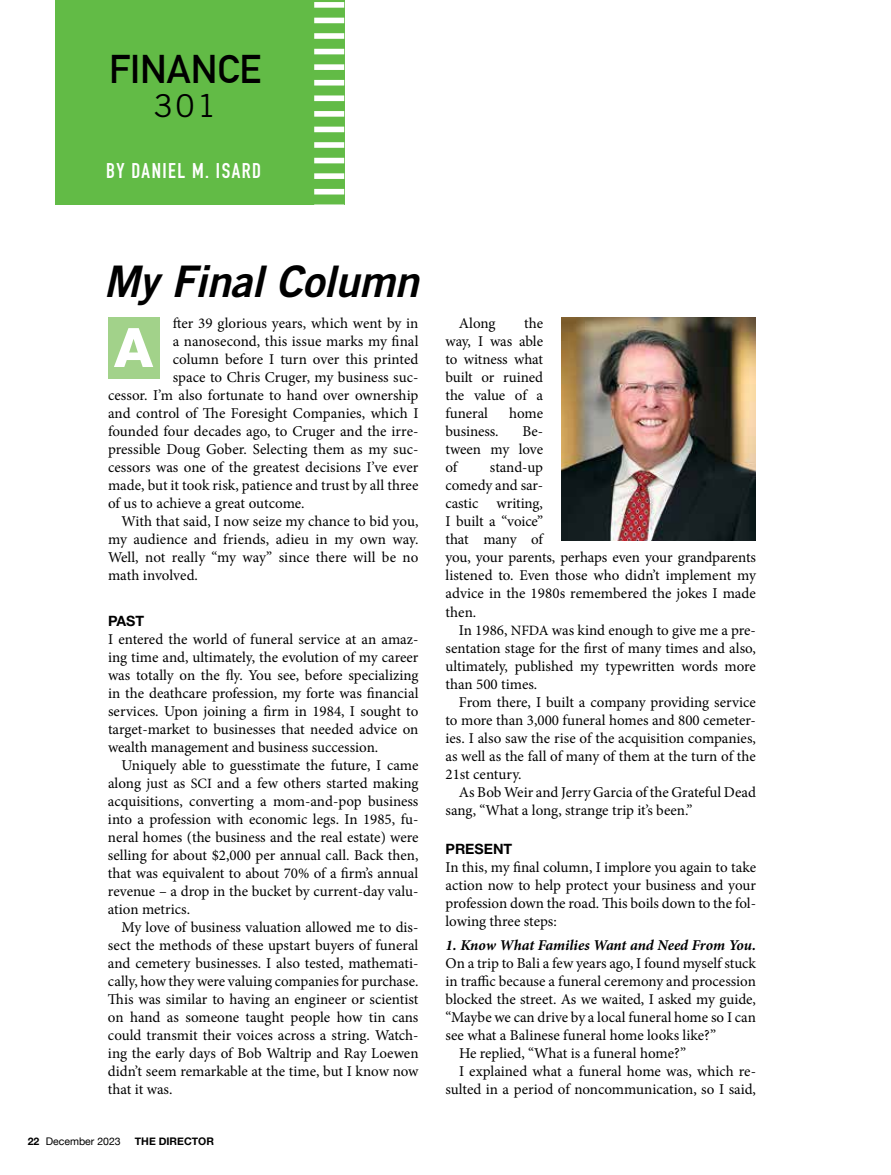
<style>
.page{position:relative;width:891px;height:1175px;background:#fff}
.page>*{position:absolute;margin:0;border:0;box-sizing:border-box;transform-origin:0 0}
.t1{font:800 54.45px "Helvetica Neue LT Std";color:#fff}
.t2{font:43.5px "Trade Gothic LT Std Bd 2 Obl";letter-spacing:-.01em;color:#000}
.t3{font:700 39.15px "DIN Alternate";color:#000}
.t4{font:31.5px "Trade Gothic LT Std";color:#000}
.t5{font:700 21px "DIN Condensed";letter-spacing:.07em;color:#fff}
.t6{font:15px/18px "Minion Pro";color:#000;text-align:justify}
.t7{font:italic 700 15px "Minion Pro";letter-spacing:-.005em;color:#000}
.t8{font:700 14.25px "Helvetica Neue LT Std";color:#000}
.t9{font:10.5px "Helvetica Neue";color:#000}
.t10{font:700 10.5px "Helvetica Neue";color:#000}
.s1{font-size:14.25px}
.s2{font-family:"Helvetica Neue LT Std";font-weight:700}
</style>
<div class="page">
<div style="left:0;top:0;width:344px;height:204px;background:#62bb46"></div>
<div style="left:314px;top:189px;width:30px;height:5px;background:#fff"></div>
<div style="left:314px;top:173px;width:30px;height:6px;background:#fff"></div>
<div style="left:314px;top:158px;width:30px;height:5px;background:#fff"></div>
<div style="left:314px;top:142px;width:30px;height:6px;background:#fff"></div>
<div style="left:314px;top:127px;width:30px;height:5px;background:#fff"></div>
<div style="left:314px;top:111px;width:30px;height:6px;background:#fff"></div>
<div style="left:314px;top:95px;width:30px;height:6px;background:#fff"></div>
<div style="left:314px;top:80px;width:30px;height:5px;background:#fff"></div>
<div style="left:314px;top:64px;width:30px;height:6px;background:#fff"></div>
<div style="left:314px;top:49px;width:30px;height:5px;background:#fff"></div>
<div style="left:314px;top:33px;width:30px;height:6px;background:#fff"></div>
<div style="left:314px;top:18px;width:30px;height:5px;background:#fff"></div>
<div style="left:314px;top:2px;width:30px;height:6px;background:#fff"></div>
<hr style="left:314px;top:0;width:30px;height:1px;background:#fff">
<div style="left:0;top:0;width:55px;height:229px;background:#fff"></div>
<div style="left:108px;top:317px;width:51px;height:61px;background:#a2d28a"></div>
<img style="left:561px;top:317px;width:195px;height:223px">
<h3 class="t3" style="left:109px;top:39px;width:154px">FINANCE</h3>
<h3 class="t4" style="left:154px;top:87px;width:64px">301</h3>
<h3 class="t5" style="left:106px;top:156px;width:157px">BY DANIEL M. ISARD</h3>
<h2 class="t2" style="left:104px;top:254px;width:317px">My Final Column</h2>
<p class="t6" style="left:173px;top:315px;width:247px">fter 39 glorious years, which went by in</p>
<p class="t6" style="left:173px;top:333px;width:247px">a nanosecond, this issue marks my final</p>
<p class="t6" style="left:173px;top:351px;width:247px">column before I turn over this printed</p>
<p class="t6" style="left:173px;top:369px;width:247px">space to Chris Cruger, my business suc-</p>
<p class="t6" style="left:108px;top:387px;width:312px">cessor. I’m also fortunate to hand over ownership</p>
<p class="t6" style="left:108px;top:405px;width:312px">and control of The Foresight Companies, which I</p>
<p class="t6" style="left:108px;top:423px;width:312px">founded four decades ago, to Cruger and the irre-</p>
<p class="t6" style="left:108px;top:441px;width:312px">pressible Doug Gober. Selecting them as my suc-</p>
<p class="t6" style="left:108px;top:459px;width:312px">cessors was one of the greatest decisions I’ve ever</p>
<p class="t6" style="left:108px;top:477px;width:312px">made, but it took risk, patience and trust by all three</p>
<p class="t6" style="left:108px;top:495px;width:198px">of us to achieve a great outcome.</p>
<p class="t6" style="left:122px;top:513px;width:298px">With that said, I now seize my chance to bid you,</p>
<p class="t6" style="left:108px;top:531px;width:312px">my audience and friends, adieu in my own way.</p>
<p class="t6" style="left:108px;top:549px;width:312px">Well, not really “my way” since there will be no</p>
<p class="t6" style="left:108px;top:567px;width:92px">math involved.</p>
<p class="t8" style="left:108px;top:611px;width:38px">PAST</p>
<p class="t6" style="left:108px;top:630px;width:312px">I entered the world of funeral service at an amaz&shy;ing time and, ultimately, the evolution of my career was totally on the fly. You see, before specializing in the deathcare profession, my forte was financial services. Upon joining a firm in 1984, I sought to target-market to businesses that needed advice on wealth management and business succession.</p>
<p class="t6" style="left:108px;top:756px;width:312px;text-indent:14px">Uniquely able to guesstimate the future, I came along just as <span class="s1">SCI</span> and a few others started making acquisitions, converting a mom-and-pop business into a profession with economic legs. In 1985, fu&shy;neral homes (the business and the real estate) were selling for about $2,000 per annual call. Back then, that was equivalent to about 70% of a firm’s annual revenue – a drop in the bucket by current-day valu&shy;ation metrics.</p>
<p class="t6" style="left:108px;top:918px;width:312px;text-indent:14px">My love of business valuation allowed me to dis&shy;sect the methods of these upstart buyers of funeral and cemetery businesses. I also tested, mathemati&shy;cally, how they were valuing companies for purchase.<br>This was similar to having an engineer or scientist on hand as someone taught people how tin cans could transmit their voices across a string. Watch&shy;ing the early days of Bob Waltrip and Ray Loewen didn’t seem remarkable at the time, but I know now that it was.</p>
<h1 class="t1" style="left:114px;top:315px;width:40px">A</h1>
<p class="t9" style="left:28px;top:1133px;width:94px"><span class="s2">22</span> December 2023</p>
<p class="t10" style="left:135px;top:1133px;width:81px">THE DIRECTOR</p>
<p class="t6" style="left:445px;top:315px;width:99px;text-indent:79px">the way, I was able to witness what built or ruined the value of a funeral</p>
<p class="t6" style="left:459px;top:315px;width:38px">Along</p>
<p class="t6" style="left:509px;top:405px;width:35px">home</p>
<p class="t6" style="left:445px;top:423px;width:55px">business.</p>
<p class="t6" style="left:445px;top:423px;width:99px;text-indent:77px">Be&shy;tween my love of</p>
<p class="t6" style="left:445px;top:459px;width:312px;text-align:left;text-indent:44px">stand-up<br>comedy and sar-<br>castic writing,<br>I built a “voice”<br>that many of<br>you, your parents, perhaps even your grandparents listened to. Even those who didn’t implement my advice in the 1980s remembered the jokes I made then.</p>
<p class="t6" style="left:445px;top:621px;width:312px;text-indent:13px">In 1986, <span class="s1">NFDA</span> was kind enough to give me a pre&shy;sentation stage for the first of many times and also, ultimately, published my typewritten words more than 500 times.</p>
<p class="t6" style="left:445px;top:693px;width:312px;text-indent:14px">From there, I built a company providing service to more than 3,000 funeral homes and 800 cemeter&shy;ies. I also saw the rise of the acquisition companies, as well as the fall of many of them at the turn of the 21st century.</p>
<p class="t6" style="left:445px;top:783px;width:312px;text-indent:14px">As Bob Weir and Jerry Garcia of the Grateful Dead sang, “What a long, strange trip it’s been.”</p>
<p class="t8" style="left:446px;top:839px;width:68px">PRESENT</p>
<p class="t6" style="left:446px;top:858px;width:312px">In this, my final column, I implore you again to take action now to help protect your business and your profession down the road. This boils down to the fol&shy;lowing three steps:</p>
<p class="t7" style="left:446px;top:934px;width:312px">1. Know What Families Want and Need From You.</p>
<p class="t6" style="left:446px;top:954px;width:312px">On a trip to Bali a few years ago, I found myself stuck</p>
<p class="t6" style="left:446px;top:972px;width:312px">in traffic because a funeral ceremony and procession</p>
<p class="t6" style="left:446px;top:990px;width:312px">blocked the street. As we waited, I asked my guide,</p>
<p class="t6" style="left:446px;top:1008px;width:312px">“Maybe we can drive by a local funeral home so I can</p>
<p class="t6" style="left:446px;top:1026px;width:272px">see what a Balinese funeral home looks like?”</p>
<p class="t6" style="left:459px;top:1044px;width:229px">He replied, “What is a funeral home?”</p>
<p class="t6" style="left:459px;top:1062px;width:299px">I explained what a funeral home was, which re-</p>
<p class="t6" style="left:446px;top:1080px;width:312px">sulted in a period of noncommunication, so I said,</p>
</div>
